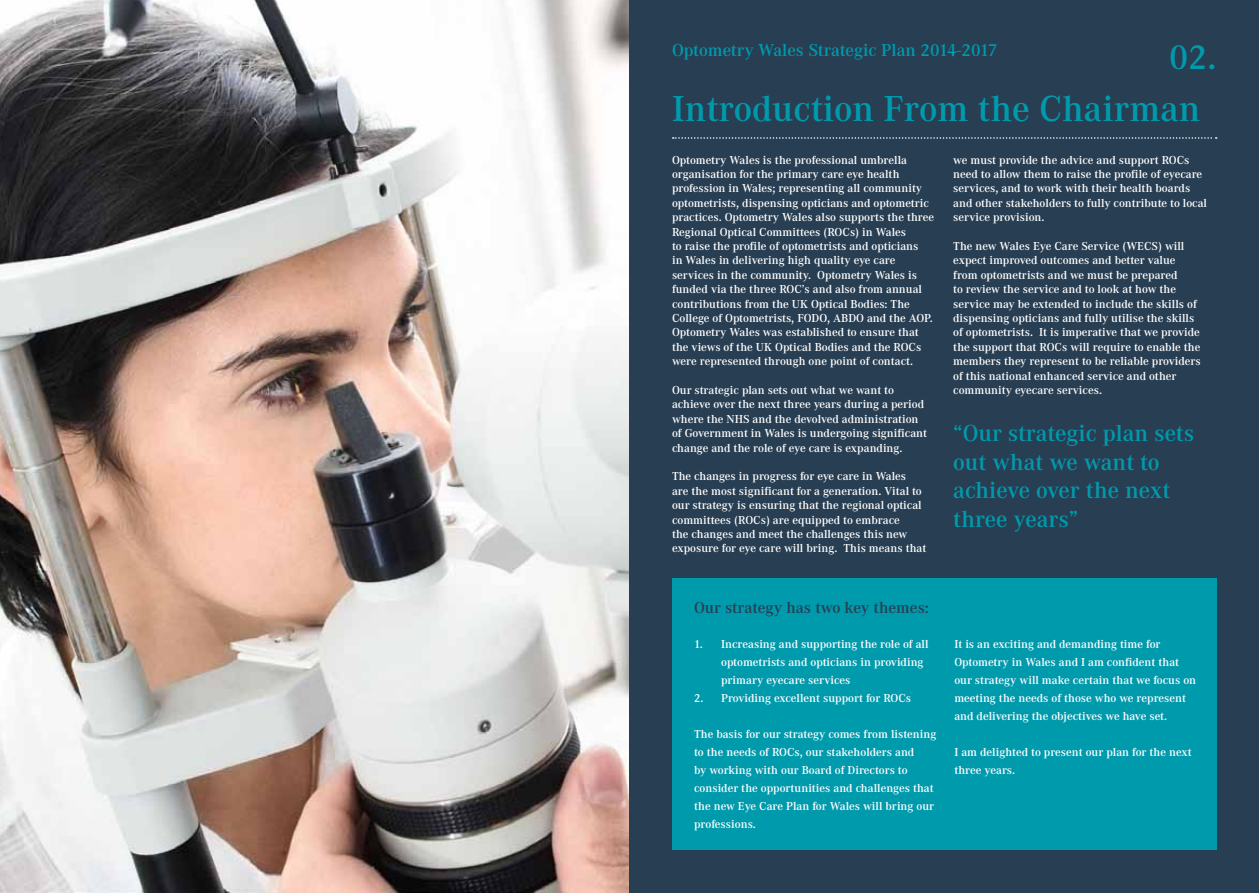
<style>
.page{position:relative;width:1259px;height:893px;background:#fff}
.page>*{position:absolute;margin:0;border:0;box-sizing:border-box;transform-origin:0 0}
.t1{font:600 37.5px "Corporate A";color:#009aad}
.t2{font:600 36px "Corporate A";color:#009aad}
.t3{font:600 24px/28.8px "Corporate A";color:#009aad}
.t4{font:600 18px "Corporate A";color:#009aad}
.t5{font:600 16.5px "Corporate A";color:#283e52}
.t6{font:600 12px/14.4px "Corporate A";color:#fff}
</style>
<div class="page">
<img style="left:0;top:0;width:629px;height:893px">
<div style="left:629px;top:0;width:630px;height:893px;background:#283e52"></div>
<div style="left:672px;top:578px;width:544px;height:272px;background:#009aad"></div>
<svg style="left:673px;top:137px;width:543px;height:2px"></svg>
<h3 class="t4" style="left:672px;top:40px;width:327px">Optometry Wales Strategic Plan 2014-2017</h3>
<h2 class="t2" style="left:1169px;top:37px;width:49px">02.</h2>
<h1 class="t1" style="left:672px;top:88px;width:530px">Introduction From the Chairman</h1>
<p class="t6" style="left:672px;top:153px;width:264px">Optometry Wales is the professional umbrella organisation for the primary care eye health profession in Wales; representing all community optometrists, dispensing opticians and optometric practices. Optometry Wales also supports the three Regional Optical Committees (ROCs) in Wales<br>to raise the profile of optometrists and opticians<br>in Wales in delivering high quality eye care services in the community. Optometry Wales is funded via the three ROC’s and also from annual contributions from the UK Optical Bodies: The College of Optometrists, FODO, ABDO and the AOP.<br>Optometry Wales was established to ensure that the views of the UK Optical Bodies and the ROCs were represented through one point of contact.</p>
<p class="t6" style="left:672px;top:383px;width:256px">Our strategic plan sets out what we want to achieve over the next three years during a period where the NHS and the devolved administration of Government in Wales is undergoing significant change and the role of eye care is expanding.</p>
<p class="t6" style="left:672px;top:469px;width:256px">The changes in progress for eye care in Wales<br>are the most significant for a generation. Vital to our strategy is ensuring that the regional optical committees (ROCs) are equipped to embrace<br>the changes and meet the challenges this new exposure for eye care will bring. This means that</p>
<p class="t6" style="left:953px;top:153px;width:255px">we must provide the advice and support ROCs need to allow them to raise the profile of eyecare services, and to work with their health boards and other stakeholders to fully contribute to local service provision.</p>
<p class="t6" style="left:953px;top:239px;width:249px">The new Wales Eye Care Service (WECS) will expect improved outcomes and better value from optometrists and we must be prepared<br>to review the service and to look at how the service may be extended to include the skills of dispensing opticians and fully utilise the skills of optometrists. It is imperative that we provide the support that ROCs will require to enable the members they represent to be reliable providers of this national enhanced service and other community eyecare services.</p>
<h3 class="t3" style="left:953px;top:419px;width:242px">“Our strategic plan sets out what we want to achieve over the next three years”</h3>
<h3 class="t5" style="left:694px;top:598px;width:236px">Our strategy has two key themes:</h3>
<p class="t6" style="left:721px;top:635px;width:209px;line-height:18px;text-indent:-27px">1. Increasing and supporting the role of all optometrists and opticians in providing primary eyecare services</p>
<p class="t6" style="left:694px;top:691px;width:218px">2. Providing excellent support for ROCs</p>
<p class="t6" style="left:694px;top:725px;width:244px;line-height:18px">The basis for our strategy comes from listening to the needs of ROCs, our stakeholders and<br>by working with our Board of Directors to consider the opportunities and challenges that the new Eye Care Plan for Wales will bring our professions.</p>
<p class="t6" style="left:954px;top:635px;width:243px;line-height:18px">It is an exciting and demanding time for Optometry in Wales and I am confident that our strategy will make certain that we focus on meeting the needs of those who we represent and delivering the objectives we have set.</p>
<p class="t6" style="left:954px;top:743px;width:239px;line-height:18px">I am delighted to present our plan for the next three years.</p>
</div>
